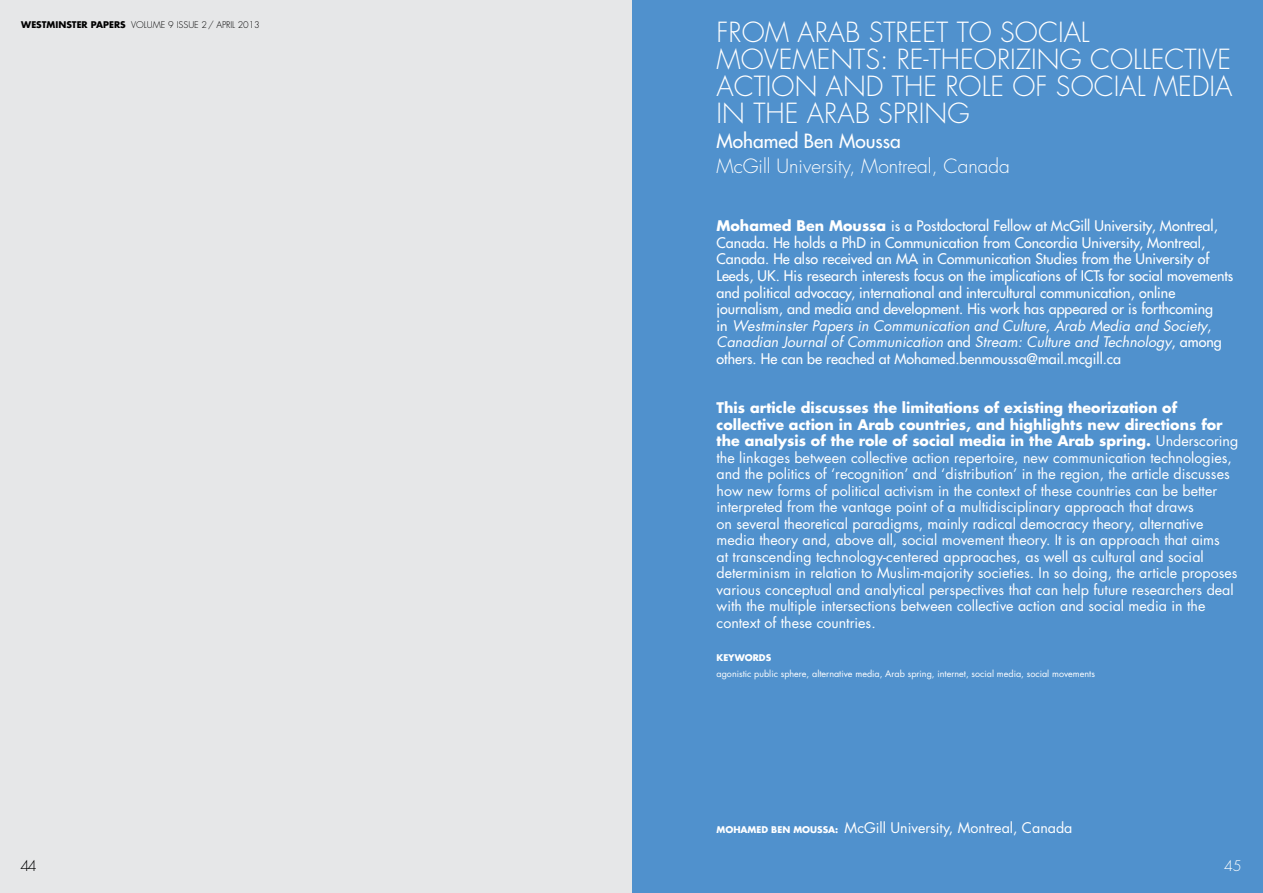
<style>
.page{position:relative;width:1263px;height:893px;background:#fff}
.page>*{position:absolute;margin:0;border:0;box-sizing:border-box;transform-origin:0 0}
.t1{font:300 27px/27px "Futura";color:#fff}
.t2{font:300 19.2px "Futura";color:#fff}
.t3{font:19.2px "Futura";color:#fff}
.t4{font:14.25px/16.5px "Futura";color:#fff}
.t5{font:14.25px/16.5px "Futura";color:#fff}
.t6{font:300 14.25px "Futura";color:#fff}
.t7{font:300 14.25px "Futura";color:#000}
.t8{font:9px "Futura";color:#fff}
.t9{font:300 9px "Futura";color:#000}
.t10{font:700 9px "Futura";color:#fff}
.s1{font-weight:700}
.s2{font-style:italic}
.s3{font-weight:700;font-size:9px}
</style>
<div class="page">
<div style="left:631px;top:0;width:632px;height:893px;background:#5091cd"></div>
<div style="left:0;top:0;width:631px;height:893px;background:#e6e7e8"></div>
<p class="t9" style="left:21px;top:19px;width:200px"><span class="s1">westminster papers</span> VOLUME 9 ISSUE 2 / APRIL</p>
<p class="t9" style="left:238px;top:19px;width:24px">2013</p>
<p class="t7" style="left:20px;top:857px;width:18px">44</p>
<h1 class="t1" style="left:716px;top:19px;width:517px">FROM ARAB STREET TO SOCIAL<br>MOVEMENTS: RE-THEORIZING COLLECTIVE<br>ACTION AND THE ROLE OF SOCIAL ME DIA<br>IN THE ARAB SPRING</h1>
<h2 class="t3" style="left:716px;top:128px;width:186px">Mohamed Ben Moussa</h2>
<h2 class="t2" style="left:716px;top:153px;width:295px">MCGILL UNIVERSITY, MONTREAL, CANADA</h2>
<p class="t5" style="left:716px;top:218px;width:518px"><span class="s1">Mohamed Ben Moussa</span> is a Postdoctoral Fellow at McGill University, Montreal, Canada. He holds a PhD in Communication from Concordia University, Montreal, Canada. He also received an MA in Communication Studies from the University of Leeds, UK. His research interests focus on the implications of ICTs for social movements and political advocacy, international and intercultural communication, online journalism, and media and development. His work has appeared or is forthcoming<br>in <span class="s2">Westminster Papers in Communication and Culture</span>, <span class="s2">Arab Media and Society</span>, <span class="s2">Canadian Journal of Communication</span> and <span class="s2">Stream: Culture and Technology</span>, among others. He can be reached at Mohamed.benmoussa@mail.mcgill.ca</p>
<p class="t4" style="left:716px;top:400px;width:523px"><span class="s1">This article discusses the limitations of existing theorization of collective action in Arab countries, and highlights new directions for the analysis of the role of social media in the Arab spring.</span> Underscoring the linkages between collective action repertoire, new communication technologies, and the politics of ‘recognition’ and ‘distribution’ in the region, the article discusses how new forms of political activism in the context of these countries can be better interpreted from the vantage point of a multidisciplinary approach that draws<br>on several theoretical paradigms, mainly radical democracy theory, alternative media theory and, above all, social movement theory. It is an approach that aims<br>at transcending technology-centered approaches, as well as cultural and social determinism in relation to Muslim-majority societies. In so doing, the article proposes various conceptual and analytical perspectives that can help future researchers deal with the multiple intersections between collective action and social media in the context of these countries.</p>
<p class="t10" style="left:716px;top:651px;width:56px">Keywords</p>
<p class="t8" style="left:716px;top:668px;width:380px">agonistic public sphere, alternative media, Arab spring, internet, social media, social movements</p>
<p class="t4" style="left:716px;top:820px;width:357px"><span class="s3">Mohamed Ben Moussa:</span> McGill University, Montreal, Canada</p>
<p class="t6" style="left:1224px;top:857px;width:19px">45</p>
</div>
